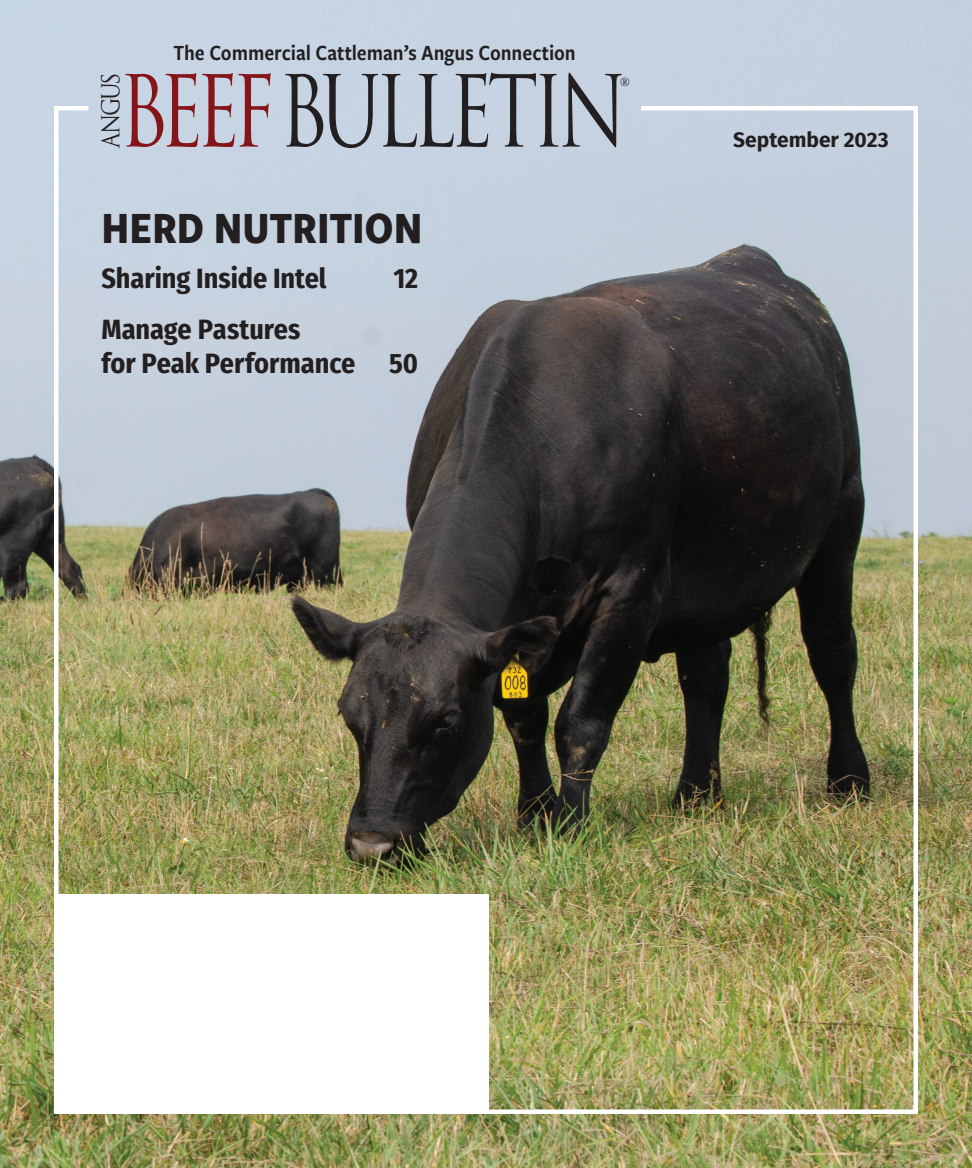
<style>
.page{position:relative;width:972px;height:1168px;background:#fff}
.page>*{position:absolute;margin:0;border:0;box-sizing:border-box;transform-origin:0 0}
.t1{font:96.3px "Trajan Pro 3";letter-spacing:-.09em;color:#231f20;scale:.76 1}
.subhead{font:700 46.5px "Freight Sans Cnd Pro";color:#231f20}
.subhead-2{font:700 28.05px "Fira Sans Condensed";letter-spacing:-.005em;color:#231f20}
.t2{font:24.15px "Trajan Pro 3";color:#231f20;scale:.89 1}
.subhead-3{font:22.5px "Freight Sans Cnd Pro Semi";letter-spacing:-.005em;color:#231f20}
.subhead-4{font:700 21px "Fira Sans";color:#231f20}
.t3{font:500 13.2px "Freight Text Pro";color:#231f20}
.s1{color:#851518}
</style>
<div class="page">
<img style="left:0;top:57px;width:972px;height:1111px">
<img style="left:52px;top:104px;width:868px;height:1012px">
<div style="left:57px;top:894px;width:432px;height:216px;background:#fff"></div>
<p class="subhead-3" style="left:173px;top:37px;width:404px">The Commercial Cattleman’s Angus Connection</p>
<p class="t2" style="left:94px;top:148px;width:85px;rotate:-90deg">ANGUS</p>
<p class="t1" style="left:119px;top:46px;width:671px"><span class="s1">BEEF</span>BULLETIN</p>
<p class="t3" style="left:620px;top:73px;width:11px">®</p>
<p class="subhead" style="left:102px;top:196px;width:322px">HERD NUTRITION</p>
<p class="subhead-2" style="left:102px;top:255px;width:227px">Sharing Inside Intel</p>
<p class="subhead-2" style="left:393px;top:255px;width:26px">12</p>
<p class="subhead-2" style="left:102px;top:306px;width:201px">Manage Pastures</p>
<p class="subhead-2" style="left:102px;top:340px;width:318px">for Peak Performance 50</p>
<p class="subhead-4" style="left:733px;top:121px;width:157px">September 2023</p>
</div>
